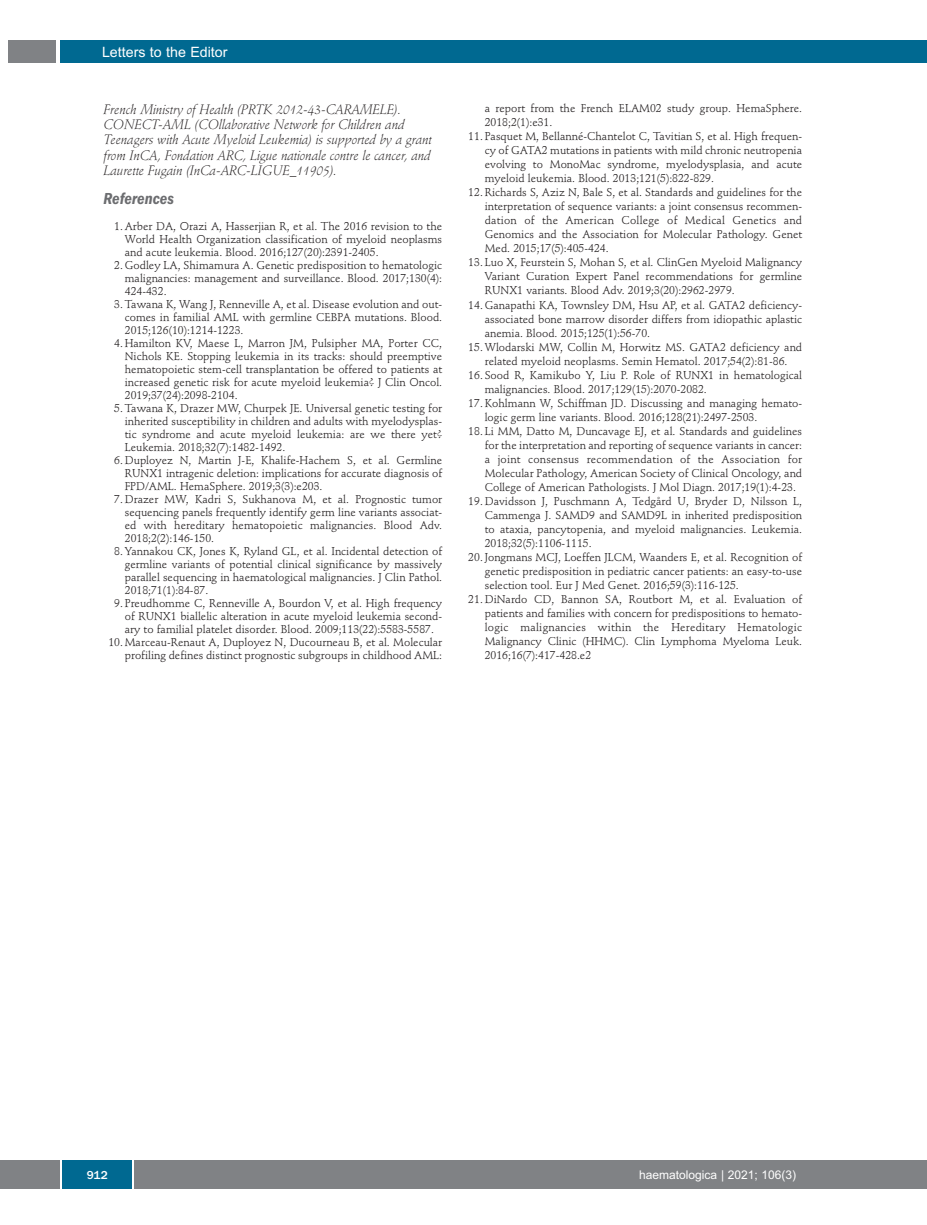
<style>
.page{position:relative;width:927px;height:1225px;background:#fff}
.page>*{position:absolute;margin:0;border:0;box-sizing:border-box;transform-origin:0 0}
.t1{font:italic 600 condensed 16.5px "Franklin Gothic";color:#6c6d70}
.t2{font:14.25px "Arial";color:#fff}
.t3{font:italic 300 13.5px/15.3px "Stempel Schneidler";color:#231f20}
.t4{font:12px "Arial";color:#fff}
.t5{font:500 12px "Franklin Gothic";color:#fff}
.t6{font:11.25px/14.1px "Stempel Schneidler";color:#231f20;text-align:justify}
</style>
<div class="page">
<div style="left:910px;top:1160px;width:17px;height:28px;background:#808285"></div>
<div style="left:911px;top:40px;width:16px;height:22px;background:#006991"></div>
<div style="left:0;top:1160px;width:910px;height:28px;background:#808285"></div>
<div style="left:62px;top:1160px;width:71px;height:28px;background:#006991"></div>
<hr style="left:60px;top:1160px;width:2px;height:28px;background:#fff">
<svg style="left:133px;top:1160px;width:1px;height:28px"></svg>
<div style="left:60px;top:40px;width:852px;height:22px;background:#006991"></div>
<div style="left:9px;top:40px;width:47px;height:22px;background:#808285"></div>
<p class="t2" style="left:102px;top:44px;width:127px">Letters to the Editor</p>
<p class="t3" style="left:104px;top:103px;width:330px">French Ministry of Health (PRTK 2012-43-CARAMELE).<br>CONECT-AML (COllaborative Network for Children and Teenagers with Acute Myeloid Leukemia) is supported by a grant from InCA, Fondation ARC, Ligue nationale contre le cancer, and Laurette Fugain (InCa-ARC-LIGUE_11905).</p>
<h1 class="t1" style="left:104px;top:192px;width:72px">References</h1>
<p class="t6" style="left:125px;top:220px;width:319px;line-height:13px;text-indent:-11px">1. Arber DA, Orazi A, Hasserjian R, et al. The 2016 revision to the World Health Organization classification of myeloid neoplasms and acute leukemia. Blood. 2016;127(20):2391-2405.</p>
<p class="t6" style="left:125px;top:259px;width:319px;line-height:13px;text-indent:-11px">2. Godley LA, Shimamura A. Genetic predisposition to hematologic malignancies: management and surveillance. Blood. 2017;130(4):<br>424-432.</p>
<p class="t6" style="left:125px;top:298px;width:319px;line-height:13px;text-indent:-11px">3. Tawana K, Wang J, Renneville A, et al. Disease evolution and out&shy;comes in familial AML with germline CEBPA mutations. Blood.<br>2015;126(10):1214-1223.</p>
<p class="t6" style="left:125px;top:337px;width:319px;line-height:13px;text-indent:-11px">4. Hamilton KV, Maese L, Marron JM, Pulsipher MA, Porter CC, Nichols KE. Stopping leukemia in its tracks: should preemptive hematopoietic stem-cell transplantation be offered to patients at increased genetic risk for acute myeloid leukemia? J Clin Oncol.<br>2019;37(24):2098-2104.</p>
<p class="t6" style="left:125px;top:402px;width:319px;line-height:13px;text-indent:-11px">5. Tawana K, Drazer MW, Churpek JE. Universal genetic testing for inherited susceptibility in children and adults with myelodysplas&shy;tic syndrome and acute myeloid leukemia: are we there yet?<br>Leukemia. 2018;32(7):1482-1492.</p>
<p class="t6" style="left:125px;top:455px;width:319px;line-height:13px;text-indent:-11px">6. Duployez N, Martin J-E, Khalife-Hachem S, et al. Germline RUNX1 intragenic deletion: implications for accurate diagnosis of FPD/AML. HemaSphere. 2019;3(3):e203.</p>
<p class="t6" style="left:125px;top:494px;width:319px;line-height:13px;text-indent:-11px">7. Drazer MW, Kadri S, Sukhanova M, et al. Prognostic tumor sequencing panels frequently identify germ line variants associat&shy;ed with hereditary hematopoietic malignancies. Blood Adv.<br>2018;2(2):146-150.</p>
<p class="t6" style="left:125px;top:546px;width:319px;line-height:13px;text-indent:-11px">8. Yannakou CK, Jones K, Ryland GL, et al. Incidental detection of germline variants of potential clinical significance by massively parallel sequencing in haematological malignancies. J Clin Pathol.<br>2018;71(1):84-87.</p>
<p class="t6" style="left:125px;top:598px;width:319px;line-height:13px;text-indent:-11px">9. Preudhomme C, Renneville A, Bourdon V, et al. High frequency of RUNX1 biallelic alteration in acute myeloid leukemia second&shy;ary to familial platelet disorder. Blood. 2009;113(22):5583-5587.</p>
<p class="t6" style="left:108px;top:637px;width:335px;line-height:13px;text-align:right">10. Marceau-Renaut A, Duployez N, Ducourneau B, et al. Molecular profiling defines distinct prognostic subgroups in childhood AML:</p>
<p class="t6" style="left:485px;top:102px;width:319px">a report from the French ELAM02 study group. HemaSphere.<br>2018;2(1):e31.</p>
<p class="t6" style="left:485px;top:130px;width:319px;text-indent:-16px">11. Pasquet M, Bellanné-Chantelot C, Tavitian S, et al. High frequen&shy;cy of GATA2 mutations in patients with mild chronic neutropenia evolving to MonoMac syndrome, myelodysplasia, and acute myeloid leukemia. Blood. 2013;121(5):822-829.</p>
<p class="t6" style="left:485px;top:186px;width:319px;text-indent:-16px">12. Richards S, Aziz N, Bale S, et al. Standards and guidelines for the interpretation of sequence variants: a joint consensus recommen&shy;dation of the American College of Medical Genetics and Genomics and the Association for Molecular Pathology. Genet Med. 2015;17(5):405-424.</p>
<p class="t6" style="left:485px;top:257px;width:319px;text-indent:-16px">13. Luo X, Feurstein S, Mohan S, et al. ClinGen Myeloid Malignancy Variant Curation Expert Panel recommendations for germline RUNX1 variants. Blood Adv. 2019;3(20):2962-2979.</p>
<p class="t6" style="left:485px;top:299px;width:319px;text-indent:-16px">14. Ganapathi KA, Townsley DM, Hsu AP, et al. GATA2 deficiency&shy;associated bone marrow disorder differs from idiopathic aplastic anemia. Blood. 2015;125(1):56-70.</p>
<p class="t6" style="left:468px;top:341px;width:335px;text-align:center">15. Wlodarski MW, Collin M, Horwitz MS. GATA2 deficiency and related myeloid neoplasms. Semin Hematol. 2017;54(2):81-86.</p>
<p class="t6" style="left:485px;top:369px;width:319px;text-indent:-16px">16. Sood R, Kamikubo Y, Liu P. Role of RUNX1 in hematological malignancies. Blood. 2017;129(15):2070-2082.</p>
<p class="t6" style="left:485px;top:397px;width:319px;text-indent:-16px">17. Kohlmann W, Schiffman JD. Discussing and managing hemato&shy;logic germ line variants. Blood. 2016;128(21):2497-2503.</p>
<p class="t6" style="left:485px;top:425px;width:319px;text-indent:-16px">18. Li MM, Datto M, Duncavage EJ, et al. Standards and guidelines for the interpretation and reporting of sequence variants in cancer: a joint consensus recommendation of the Association for Molecular Pathology, American Society of Clinical Oncology, and College of American Pathologists. J Mol Diagn. 2017;19(1):4-23.</p>
<p class="t6" style="left:485px;top:495px;width:319px;text-indent:-16px">19. Davidsson J, Puschmann A, Tedgård U, Bryder D, Nilsson L, Cammenga J. SAMD9 and SAMD9L in inherited predisposition to ataxia, pancytopenia, and myeloid malignancies. Leukemia.<br>2018;32(5):1106-1115.</p>
<p class="t6" style="left:485px;top:551px;width:319px;text-indent:-16px">20. Jongmans MCJ, Loeffen JLCM, Waanders E, et al. Recognition of genetic predisposition in pediatric cancer patients: an easy-to-use selection tool. Eur J Med Genet. 2016;59(3):116-125.</p>
<p class="t6" style="left:485px;top:593px;width:319px;text-indent:-16px">21. DiNardo CD, Bannon SA, Routbort M, et al. Evaluation of patients and families with concern for predispositions to hemato&shy;logic malignancies within the Hereditary Hematologic Malignancy Clinic (HHMC). Clin Lymphoma Myeloma Leuk.<br>2016;16(7):417-428.e2</p>
<p class="t5" style="left:87px;top:1167px;width:22px">912</p>
<p class="t4" style="left:639px;top:1167px;width:158px">haematologica | 2021; 106(3)</p>
</div>
